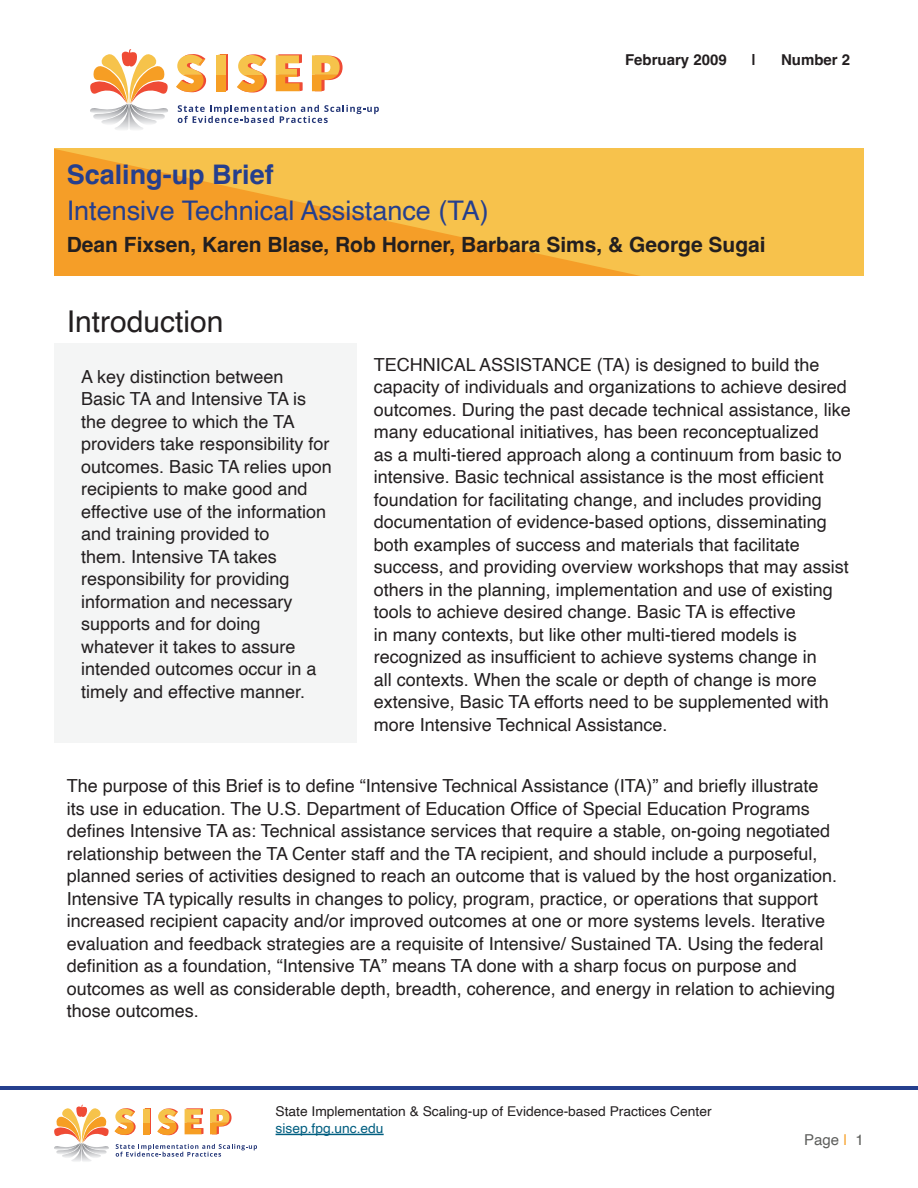
<style>
.page{position:relative;width:918px;height:1188px;background:#fff}
.page>*{position:absolute;margin:0;border:0;box-sizing:border-box;transform-origin:0 0}
.t1{font:30px "Helvetica";color:#231f20}
.t2{font:27px "Helvetica";color:#253f8e}
.t3{font:700 27px "Helvetica";color:#253f8e}
.t4{font:700 21px "Helvetica";color:#231f20}
.t5{font:18px/22.5px "Helvetica";color:#231f20}
.t6{font:700 15px "Helvetica";color:#231f20}
.t7{font:15px "Helvetica";color:#5d5e5c}
.t8{font:13.5px "Helvetica";color:#231f20}
.t9{font:13.5px "Helvetica";color:#005e80}
.s1{color:#f69e24}
</style>
<div class="page">
<div style="left:54px;top:344px;width:302px;height:399px;background:#f4f5f5"></div>
<div style="left:54px;top:149px;width:810px;height:127px;background:#f7c24c"></div>
<svg style="left:54px;top:149px;width:586px;height:127px;fill:#f5a42e"></svg>
<svg style="left:54px;top:1105px;width:203px;height:57px"></svg>
<hr style="left:0;top:1087px;width:918px;height:3px;background:#253f8e">
<hr style="left:276px;top:1134px;width:108px;height:1px;background:#005e80">
<svg style="left:178px;top:105px;width:201px;height:18px"></svg>
<svg style="left:218px;top:54px;width:10px;height:37px"></svg>
<div style="left:216px;top:75px;width:10px;height:16px;background:#f69e24"></div>
<div style="left:216px;top:55px;width:10px;height:20px;background:#f6c34b"></div>
<svg style="left:176px;top:54px;width:30px;height:39px"></svg>
<svg style="left:237px;top:54px;width:30px;height:39px"></svg>
<svg style="left:276px;top:55px;width:26px;height:36px"></svg>
<svg style="left:312px;top:55px;width:31px;height:36px"></svg>
<svg style="left:90px;top:49px;width:78px;height:81px"></svg>
<h5 class="t6" style="left:625px;top:51px;width:103px">February 2009</h5>
<h5 class="t6" style="left:752px;top:51px;width:6px">|</h5>
<h5 class="t6" style="left:781px;top:51px;width:71px">Number 2</h5>
<h1 class="t3" style="left:67px;top:158px;width:209px">Scaling-up Brief</h1>
<h1 class="t2" style="left:67px;top:190px;width:424px">Intensive Technical Assistance (TA)</h1>
<h3 class="t4" style="left:67px;top:232px;width:701px">Dean Fixsen, Karen Blase, Rob Horner, Barbara Sims, &amp; George Sugai</h3>
<h2 class="t1" style="left:67px;top:298px;width:158px">Introduction</h2>
<p class="t5" style="left:81px;top:365px;width:252px">A key distinction between<br>Basic TA and Intensive TA is the degree to which the TA providers take responsibility for outcomes. Basic TA relies upon recipients to make good and effective use of the information and training provided to<br>them. Intensive TA takes responsibility for providing information and necessary supports and for doing whatever it takes to assure intended outcomes occur in a timely and effective manner.</p>
<p class="t5" style="left:374px;top:353px;width:479px">TECHNICAL ASSISTANCE (TA) is designed to build the capacity of individuals and organizations to achieve desired outcomes. During the past decade technical assistance, like many educational initiatives, has been reconceptualized<br>as a multi-tiered approach along a continuum from basic to intensive. Basic technical assistance is the most efficient foundation for facilitating change, and includes providing documentation of evidence-based options, disseminating both examples of success and materials that facilitate success, and providing overview workshops that may assist others in the planning, implementation and use of existing tools to achieve desired change. Basic TA is effective<br>in many contexts, but like other multi-tiered models is recognized as insufficient to achieve systems change in<br>all contexts. When the scale or depth of change is more extensive, Basic TA efforts need to be supplemented with more Intensive Technical Assistance.</p>
<p class="t5" style="left:67px;top:775px;width:772px">The purpose of this Brief is to define “Intensive Technical Assistance (ITA)” and briefly illustrate its use in education. The U.S. Department of Education Office of Special Education Programs defines Intensive TA as: Technical assistance services that require a stable, on-going negotiated relationship between the TA Center staff and the TA recipient, and should include a purposeful, planned series of activities designed to reach an outcome that is valued by the host organization.<br>Intensive TA typically results in changes to policy, program, practice, or operations that support increased recipient capacity and/or improved outcomes at one or more systems levels. Iterative evaluation and feedback strategies are a requisite of Intensive/ Sustained TA. Using the federal definition as a foundation, “Intensive TA” means TA done with a sharp focus on purpose and outcomes as well as considerable depth, breadth, coherence, and energy in relation to achieving those outcomes.</p>
<p class="t8" style="left:276px;top:1101px;width:438px">State Implementation &amp; Scaling‐up of Evidence‐based Practices Center</p>
<p class="t9" style="left:276px;top:1118px;width:110px">sisep.fpg.unc.edu</p>
<p class="t7" style="left:804px;top:1128px;width:61px">Page <span class="s1">|</span> 1</p>
</div>
